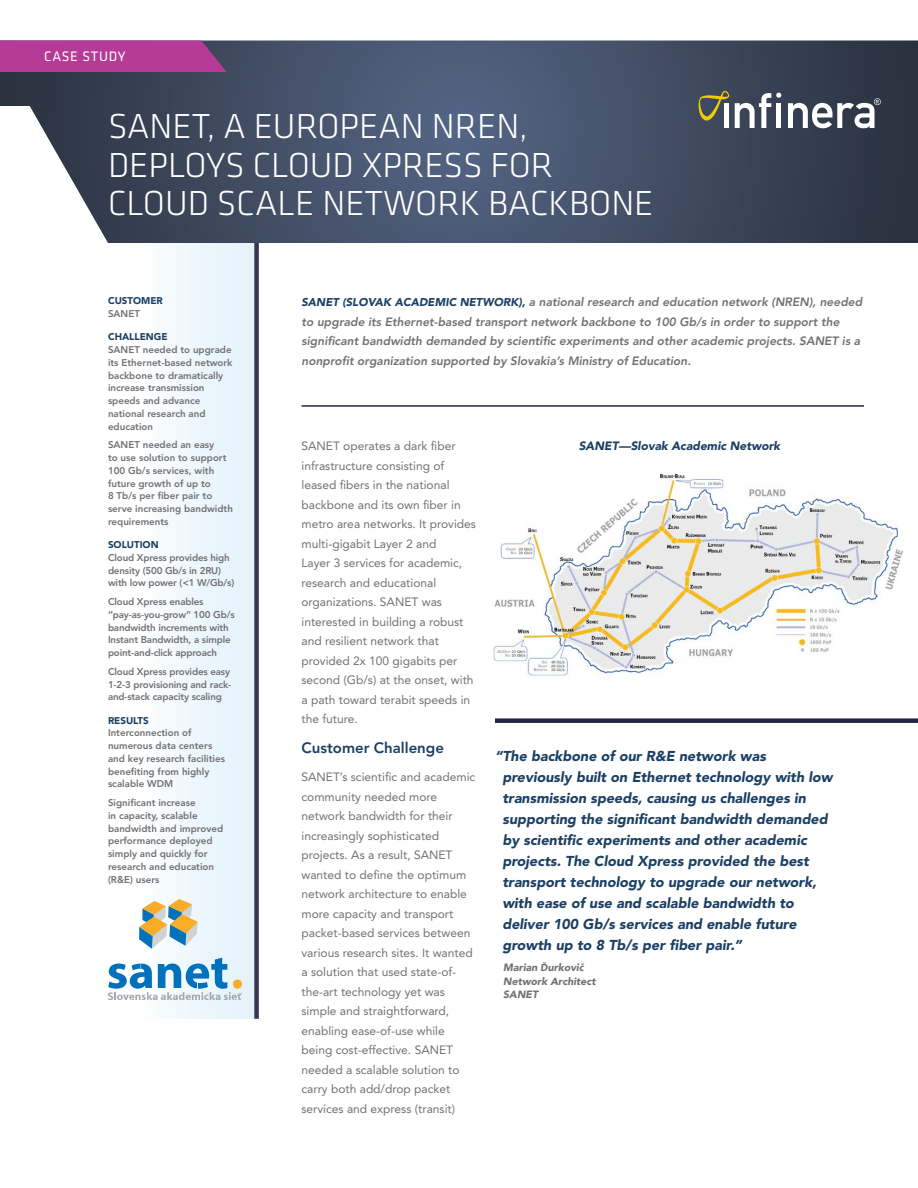
<style>
.page{position:relative;width:918px;height:1188px;background:#fff}
.page>*{position:absolute;margin:0;border:0;box-sizing:border-box;transform-origin:0 0}
.t1{font:300 36px/39px "Klavika";color:#fff}
.t2{font:800 15px "Avenir LT Std";color:#1b4064}
.t3{font:italic 900 14.25px/21px "Avenir LT Std";color:#1b4064}
.t4{font:14.25px "Klavika";letter-spacing:.05em;color:#fff}
.t5{font:12px/19.5px "Avenir LT Std";color:#717074}
.t6{font:italic 800 12px/19.5px "Avenir LT Std";color:#717074}
.t7{font:italic 900 12px "Avenir LT Std";color:#1b4064}
.t8{font:italic 900 10.5px/13.5px "Avenir LT Std";color:#717074}
.t9{font:800 9.75px/12.8px "Avenir LT Std";color:#717074}
.t10{font:900 9.75px "Avenir LT Std";color:#1b4064}
.s1{font-weight:900;font-size:11.25px;color:#1b4064}
.s2{font-family:"Myriad Pro";font-weight:700;font-style:normal}
</style>
<div class="page">
<div style="left:108px;top:241px;width:149px;height:778px;background:linear-gradient(to right,#fff,#e2f1fa)"></div>
<svg style="left:0;top:40px;width:918px;height:203px;background:#4a566b"></svg>
<svg style="left:0;top:40px;width:227px;height:32px;background:#ad3d93"></svg>
<div style="left:254px;top:243px;width:5px;height:776px;background:#333751"></div>
<div style="left:495px;top:718px;width:423px;height:5px;background:#1f2743"></div>
<svg style="left:788px;top:98px;width:93px;height:30px"></svg>
<svg style="left:699px;top:91px;width:82px;height:37px"></svg>
<hr style="left:302px;top:405px;width:562px;height:2px;background:#1f2743">
<svg style="left:108px;top:958px;width:134px;height:42px"></svg>
<svg style="left:139px;top:899px;width:59px;height:50px"></svg>
<img style="left:494px;top:473px;width:409px;height:203px">
<div style="left:487px;top:467px;width:69px;height:20px;background:#fff"></div>
<p class="t4" style="left:44px;top:47px;width:83px">CASE STUDY</p>
<h1 class="t1" style="left:108px;top:106px;width:547px">SANET, A EUROPEAN NREN,<br>DEPLOYS CLOUD XPRESS FOR<br>CLOUD SCALE NETWORK BACKBONE</h1>
<p class="t10" style="left:108px;top:295px;width:56px">CUSTOMER</p>
<p class="t9" style="left:108px;top:307px;width:33px">SANET</p>
<p class="t10" style="left:108px;top:331px;width:61px">CHALLENGE</p>
<p class="t9" style="left:108px;top:343px;width:126px">SANET needed to upgrade its Ethernet-based network backbone to dramatically increase transmission speeds and advance national research and education</p>
<p class="t9" style="left:108px;top:439px;width:126px">SANET needed an easy<br>to use solution to support<br>100 Gb/s services, with future growth of up to<br>8 Tb/s per fiber pair to serve increasing bandwidth requirements</p>
<p class="t10" style="left:108px;top:539px;width:52px">SOLUTION</p>
<p class="t9" style="left:108px;top:551px;width:128px">Cloud Xpress provides high density (500 Gb/s in 2RU) with low power (&lt;1 W/Gb/s)</p>
<p class="t9" style="left:108px;top:595px;width:128px">Cloud Xpress enables “pay-as-you-grow” 100 Gb/s bandwidth increments with<br>Instant Bandwidth, a simple point-and-click approach</p>
<p class="t9" style="left:108px;top:665px;width:125px;text-align:justify">Cloud Xpress provides easy 1-2-3 provisioning and rack&shy;and-stack capacity scaling</p>
<p class="t10" style="left:108px;top:714px;width:42px">RESULTS</p>
<p class="t9" style="left:108px;top:727px;width:119px">Interconnection of numerous data centers and key research facilities benefiting from highly scalable WDM</p>
<p class="t9" style="left:108px;top:796px;width:117px">Significant increase<br>in capacity, scalable bandwidth and improved performance deployed simply and quickly for research and education (R&amp;E) users</p>
<p class="t6" style="left:302px;top:292px;width:562px"><span class="s1">SANET (SLOVAK ACADEMIC NETWORK),</span> a national research and education network (NREN), needed to upgrade its Ethernet-based transport network backbone to 100 Gb/s in order to support the significant bandwidth demanded by scientific experiments and other academic projects. SANET is a nonprofit organization supported by Slovakia’s Ministry of Education.</p>
<p class="t5" style="left:302px;top:437px;width:176px">SANET operates a dark fiber infrastructure consisting of leased fibers in the national backbone and its own fiber in metro area networks. It provides multi-gigabit Layer 2 and<br>Layer 3 services for academic, research and educational organizations. SANET was interested in building a robust and resilient network that provided 2x 100 gigabits per second (Gb/s) at the onset, with a path toward terabit speeds in the future.</p>
<p class="t2" style="left:302px;top:739px;width:144px">Customer Challenge</p>
<p class="t5" style="left:302px;top:767px;width:175px">SANET’s scientific and academic community needed more network bandwidth for their increasingly sophisticated projects. As a result, SANET wanted to define the optimum network architecture to enable more capacity and transport packet-based services between various research sites. It wanted a solution that used state-of&shy;the-art technology yet was simple and straightforward, enabling ease-of-use while being cost-effective. SANET needed a scalable solution to carry both add/drop packet services and express (transit)</p>
<p class="t7" style="left:579px;top:439px;width:203px">SANET—Slovak Academic Network</p>
<p class="t3" style="left:502px;top:746px;width:332px;text-indent:-7px">“The backbone of our R&amp;E network was previously built on Ethernet technology with low transmission speeds, causing us challenges in supporting the significant bandwidth demanded by scientific experiments and other academic projects. The Cloud Xpress provided the best transport technology to upgrade our network, with ease of use and scalable bandwidth to deliver 100 Gb/s services and enable future growth up to 8 Tb/s per fiber pair.”</p>
<p class="t8" style="left:503px;top:961px;width:94px">Marian <span class="s2">Ď</span>urkovi<span class="s2">č<br></span>Network Architect<br>SANET</p>
</div>
